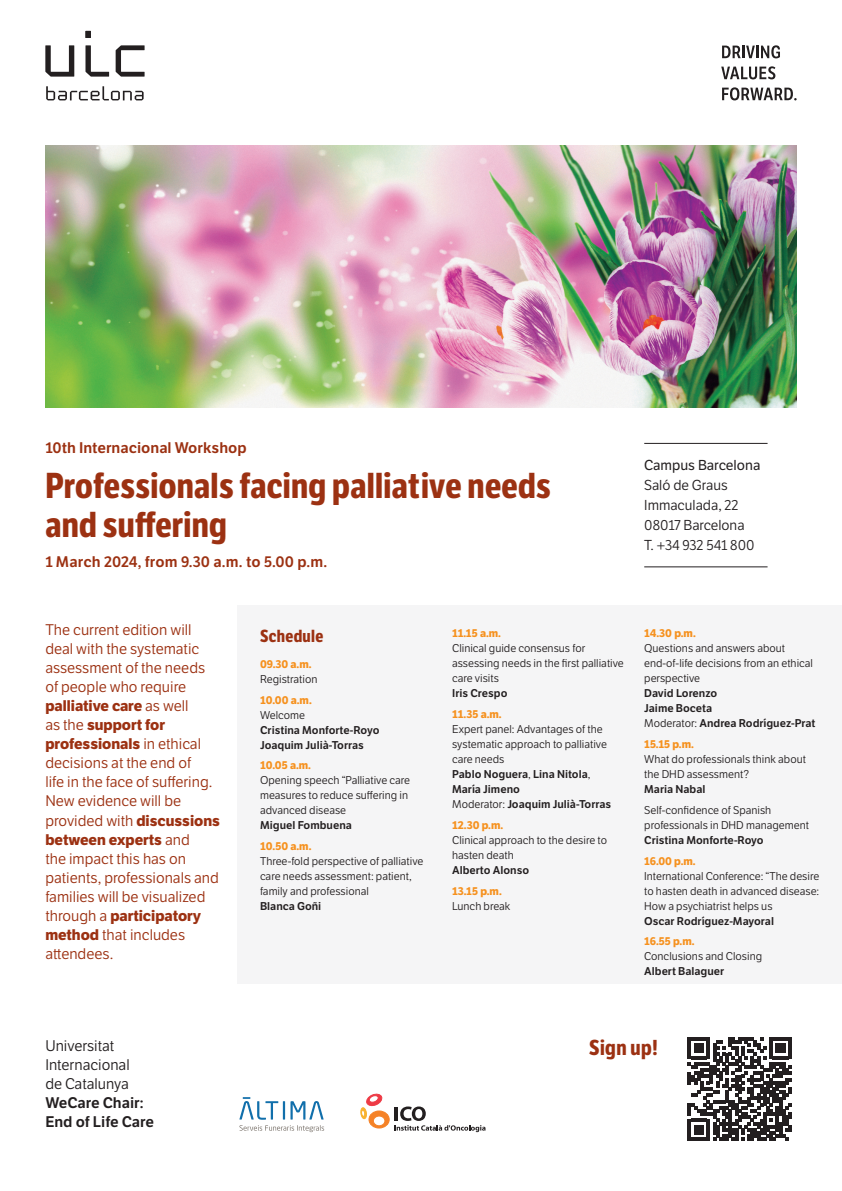
<style>
.page{position:relative;width:842px;height:1191px;background:#fff}
.page>*{position:absolute;margin:0;border:0;box-sizing:border-box;transform-origin:0 0}
.t1{font:700 35px/39px "LFT Etica Condensed";letter-spacing:.01em;color:#9c3112}
.t2{font:700 21px "LFT Etica Condensed";letter-spacing:.02em;color:#9c3112}
.t3{font:700 17px "LFT Etica Condensed";letter-spacing:.02em;color:#9c3112}
.t4{font:15px/19px "LFT Etica Bk";color:#9c3112}
.t5{font:700 15px/19px "LFT Etica";color:#9c3112}
.t6{font:15px "LFT Etica SB";color:#9c3112}
.t7{font:15px/19px "LFT Etica Bk";color:#231f20}
.t8{font:15px/19px "LFT Etica SB";color:#231f20}
.t9{font:14px/20px "LFT Etica Bk";color:#231f20}
.t10{font:14px "LFT Etica";color:#231f20}
.t11{font:11px/15px "LFT Etica Bk";color:#231f20}
.t12{font:11px/15px "LFT Etica SB";color:#231f20}
.t13{font:700 11px "LFT Etica";letter-spacing:-.005em;color:#f6911e}
.s1{font-family:"LFT Etica Bk";font-weight:400}
.s2{font-family:"LFT Etica";font-weight:700}
.s3{font-family:"LFT Etica Bk"}
</style>
<div class="page">
<svg style="left:45px;top:31px;width:100px;height:69px"></svg>
<svg style="left:722px;top:45px;width:58px;height:13px"></svg>
<svg style="left:721px;top:66px;width:54px;height:13px"></svg>
<svg style="left:722px;top:87px;width:75px;height:13px"></svg>
<div style="left:237px;top:605px;width:605px;height:379px;background:#f5f5f6"></div>
<img style="left:45px;top:146px;width:752px;height:261px">
<svg style="left:239px;top:1097px;width:85px;height:22px"></svg>
<svg style="left:239px;top:1125px;width:85px;height:7px"></svg>
<svg style="left:360px;top:1093px;width:125px;height:39px"></svg>
<hr style="left:644px;top:443px;width:123px;height:1px;background:#231f20">
<hr style="left:644px;top:566px;width:123px;height:1px;background:#231f20">
<svg style="left:688px;top:1037px;width:103px;height:103px"></svg>
<h3 class="t6" style="left:45px;top:439px;width:203px">10th Internacional Workshop</h3>
<h1 class="t1" style="left:45px;top:466px;width:507px">Professionals facing palliative needs and suffering</h1>
<h3 class="t6" style="left:45px;top:553px;width:283px">1 March 2024, from 9.30 a.m. to 5.00 p.m.</h3>
<p class="t10" style="left:644px;top:457px;width:118px">Campus Barcelona</p>
<p class="t9" style="left:644px;top:476px;width:112px">Saló de Graus<br>Immaculada, 22<br>08017 Barcelona<br>T. +34 932 541 800</p>
<h3 class="t4" style="left:45px;top:621px;width:161px">The current edition will deal with the systematic assessment of the needs of people who require</h3>
<h3 class="t5" style="left:45px;top:697px;width:157px">palliative care <span class="s1">as well as the</span> support for professionals <span class="s1">in ethical</span></h3>
<h3 class="t4" style="left:45px;top:754px;width:176px">decisions at the end of<br>life in the face of suffering.<br>New evidence will be provided with <span class="s2">discussions</span></h3>
<h3 class="t5" style="left:45px;top:830px;width:146px">between experts <span class="s1">and</span></h3>
<h3 class="t4" style="left:45px;top:849px;width:175px">the impact this has on patients, professionals and families will be visualized</h3>
<h3 class="t5" style="left:45px;top:906px;width:157px"><span class="s1">through a</span> participatory</h3>
<h3 class="t4" style="left:45px;top:925px;width:141px"><span class="s2">method</span> that includes attendees.</h3>
<h3 class="t3" style="left:260px;top:625px;width:65px">Schedule</h3>
<p class="t13" style="left:260px;top:657px;width:53px">09.30 a.m.</p>
<p class="t11" style="left:260px;top:672px;width:59px">Registration</p>
<p class="t13" style="left:260px;top:693px;width:53px">10.00 a.m.</p>
<p class="t11" style="left:260px;top:707px;width:46px">Welcome</p>
<p class="t12" style="left:260px;top:722px;width:121px">Cristina Monforte-Royo<br>Joaquim Julià-Torras</p>
<p class="t13" style="left:260px;top:759px;width:52px">10.05 a.m.</p>
<p class="t11" style="left:260px;top:773px;width:151px">Opening speech “Palliative care measures to reduce suffering in advanced disease</p>
<p class="t12" style="left:260px;top:818px;width:93px">Miguel Fombuena</p>
<p class="t13" style="left:260px;top:839px;width:53px">10.50 a.m.</p>
<p class="t11" style="left:260px;top:854px;width:165px">Three-fold perspective of palliative care needs assessment: patient, family and professional</p>
<p class="t12" style="left:260px;top:899px;width:63px">Blanca Goñi</p>
<p class="t13" style="left:452px;top:627px;width:50px">11.15 a.m.</p>
<p class="t11" style="left:452px;top:641px;width:173px">Clinical guide consensus for assessing needs in the first palliative care visits</p>
<p class="t12" style="left:452px;top:686px;width:57px">Iris Crespo</p>
<p class="t13" style="left:452px;top:707px;width:51px">11.35 a.m.</p>
<p class="t11" style="left:452px;top:722px;width:156px">Expert panel: Advantages of the systematic approach to palliative care needs</p>
<p class="t12" style="left:452px;top:767px;width:160px">Pablo Noguera<span class="s3">,</span> Lina Nitola<span class="s3">,<br></span>María Jimeno<br><span class="s3">Moderator:</span> Joaquim Julià-Torras</p>
<p class="t13" style="left:452px;top:818px;width:53px">12.30 p.m.</p>
<p class="t11" style="left:452px;top:832px;width:156px">Clinical approach to the desire to hasten death</p>
<p class="t12" style="left:452px;top:862px;width:79px">Alberto Alonso</p>
<p class="t13" style="left:452px;top:884px;width:51px">13.15 p.m.</p>
<p class="t11" style="left:452px;top:898px;width:60px">Lunch break</p>
<p class="t13" style="left:644px;top:627px;width:53px">14.30 p.m.</p>
<p class="t11" style="left:644px;top:641px;width:170px">Questions and answers about end-of-life decisions from an ethical perspective</p>
<p class="t12" style="left:644px;top:686px;width:173px">David Lorenzo<br>Jaime Boceta<br><span class="s3">Moderator:</span> Andrea Rodríguez-Prat</p>
<p class="t13" style="left:644px;top:737px;width:51px">15.15 p.m.</p>
<p class="t11" style="left:644px;top:752px;width:163px">What do professionals think about the DHD assessment?</p>
<p class="t12" style="left:644px;top:782px;width:63px">Maria Nabal</p>
<p class="t11" style="left:644px;top:802px;width:166px">Self-confidence of Spanish professionals in DHD management</p>
<p class="t12" style="left:644px;top:832px;width:121px">Cristina Monforte-Royo</p>
<p class="t13" style="left:644px;top:854px;width:53px">16.00 p.m.</p>
<p class="t11" style="left:644px;top:868px;width:177px;text-align:justify">International Conference: “The desire to hasten death in advanced disease:<br>How a psychiatrist helps us</p>
<p class="t12" style="left:644px;top:913px;width:131px">Oscar Rodríguez-Mayoral</p>
<p class="t13" style="left:644px;top:934px;width:52px">16.55 p.m.</p>
<p class="t11" style="left:644px;top:949px;width:119px">Conclusions and Closing</p>
<p class="t12" style="left:644px;top:964px;width:82px">Albert Balaguer</p>
<h3 class="t7" style="left:45px;top:1036px;width:86px">Universitat<br>Internacional de Catalunya</h3>
<h3 class="t8" style="left:45px;top:1093px;width:110px">WeCare Chair:<br>End of Life Care</h3>
<h2 class="t2" style="left:589px;top:1034px;width:70px">Sign up!</h2>
</div>
